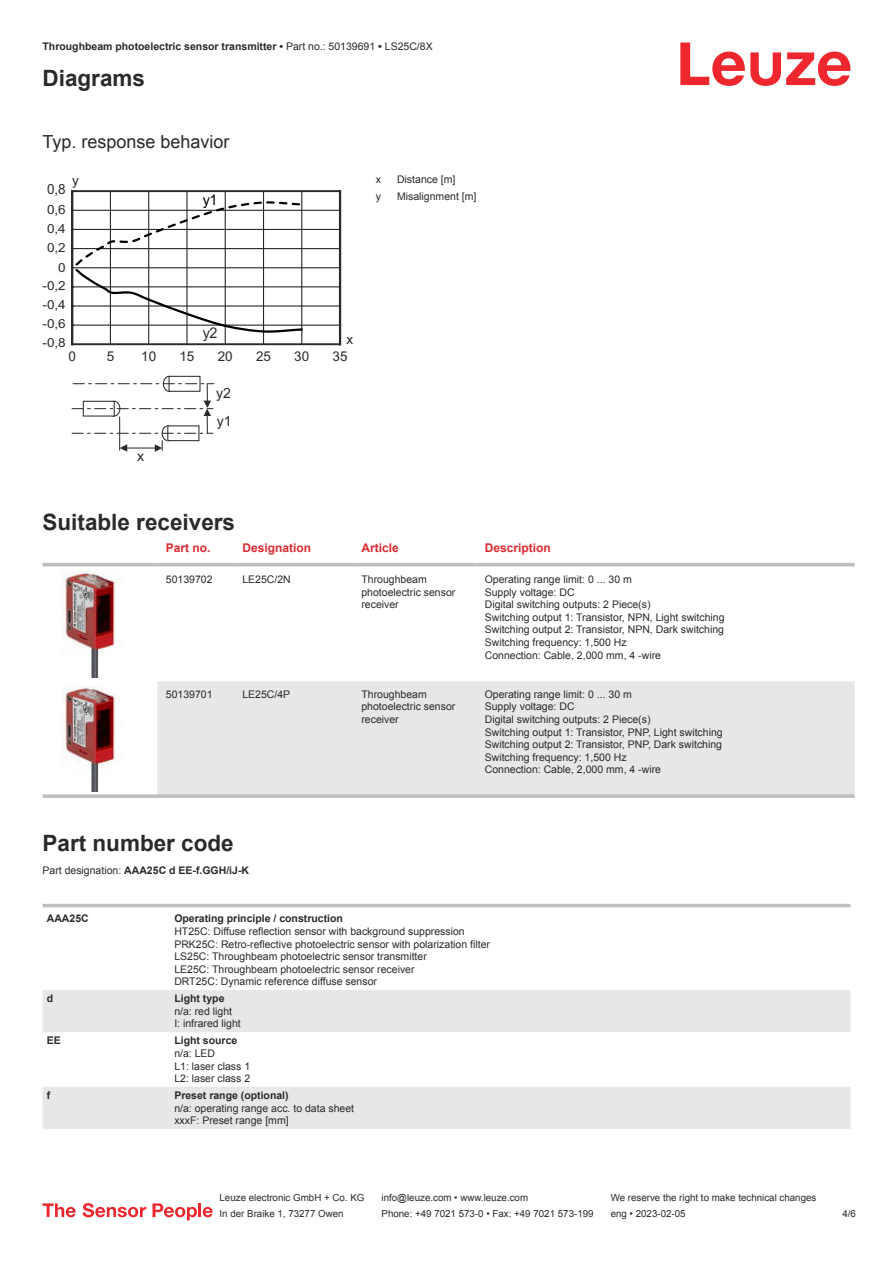
<style>
.page{position:relative;width:893px;height:1263px;background:#fff}
.page>*{position:absolute;margin:0;border:0;box-sizing:border-box;transform-origin:0 0}
.t1{font:700 22.5px "Arial";color:#2b292a}
.t2{font:18px "Arial";color:#2b292a}
.t3{font:14.85px "Arial";color:#2b292a}
.t4{font:14.85px "Arial";color:#000}
.t5{font:14.1px/27.8px "Arial";color:#2b292a}
.t6{font:13.95px "Arial";color:#2b292a;scale:.96 1}
.t7{font:13.5px "Arial";color:#2b292a}
.t8{font:12.75px "Arial";color:#2b292a;scale:1.06 1}
.t9{font:12.45px/19.2px "Arial";color:#2b292a;scale:1.08 1}
.t10{font:700 12px "Arial";color:#db2a30}
.t11{font:10.5px/12.6px "Arial";color:#2b292a}
.t12{font:700 10.5px "Arial";color:#2b292a}
.t13{font:9.75px "Arial";color:#2b292a}
.s1{font-weight:400}
</style>
<div class="page">
<svg style="left:680px;top:43px;width:170px;height:43px"></svg>
<div style="left:157px;top:681px;width:698px;height:113px;background:#e6e7e9"></div>
<hr style="left:43px;top:563px;width:114px;height:3px;background:#bdbfc1">
<hr style="left:157px;top:563px;width:77px;height:3px;background:#bdbfc1">
<hr style="left:234px;top:563px;width:119px;height:3px;background:#bdbfc1">
<hr style="left:353px;top:563px;width:123px;height:3px;background:#bdbfc1">
<hr style="left:476px;top:563px;width:379px;height:3px;background:#bdbfc1">
<svg style="left:43px;top:794px;width:114px;height:4px"></svg>
<hr style="left:157px;top:794px;width:77px;height:4px;background:#bdbfc1">
<hr style="left:234px;top:794px;width:119px;height:4px;background:#bdbfc1">
<hr style="left:353px;top:794px;width:123px;height:4px;background:#bdbfc1">
<hr style="left:476px;top:794px;width:379px;height:4px;background:#bdbfc1">
<img style="left:62px;top:571px;width:55px;height:106px">
<img style="left:62px;top:685px;width:55px;height:107px">
<div style="left:43px;top:903px;width:807px;height:5px;background:#ebeced"></div>
<svg style="left:43px;top:990px;width:807px;height:139px;fill:#e6e7e9"></svg>
<hr style="left:43px;top:904px;width:127px;height:3px;background:#bdbfc1">
<hr style="left:170px;top:904px;width:680px;height:3px;background:#bdbfc1">
<svg style="left:43px;top:1203px;width:33px;height:14px"></svg>
<svg style="left:83px;top:1203px;width:63px;height:14px"></svg>
<svg style="left:153px;top:1203px;width:44px;height:17px"></svg>
<hr style="left:198px;top:1203px;width:3px;height:14px;background:#ed272d">
<svg style="left:203px;top:1207px;width:10px;height:10px"></svg>
<hr style="left:73px;top:210px;width:267px;height:1px;background:#2b292a">
<hr style="left:73px;top:229px;width:267px;height:1px;background:#2b292a">
<hr style="left:74px;top:248px;width:266px;height:1px;background:#2b292a">
<hr style="left:73px;top:267px;width:267px;height:1px;background:#2b292a">
<hr style="left:73px;top:286px;width:267px;height:1px;background:#2b292a">
<hr style="left:73px;top:305px;width:267px;height:2px;background:#2b292a">
<hr style="left:74px;top:325px;width:266px;height:1px;background:#2b292a">
<div style="left:71px;top:190px;width:270px;height:155px;border:2px solid #2b292a"></div>
<hr style="left:71px;top:191px;width:2px;height:153px;background:#2b292a">
<hr style="left:110px;top:191px;width:1px;height:153px;background:#2b292a">
<hr style="left:148px;top:191px;width:1px;height:153px;background:#2b292a">
<hr style="left:186px;top:191px;width:2px;height:153px;background:#2b292a">
<hr style="left:225px;top:191px;width:1px;height:153px;background:#2b292a">
<hr style="left:263px;top:191px;width:1px;height:153px;background:#2b292a">
<hr style="left:301px;top:191px;width:1px;height:153px;background:#2b292a">
<hr style="left:339px;top:191px;width:2px;height:153px;background:#2b292a">
<div style="left:162px;top:425px;width:12px;height:16px;border:1px solid #2b292a;border-radius:50%"></div>
<div style="left:168px;top:426px;width:31px;height:15px;background:#fff"></div>
<div style="left:167px;top:425px;width:32px;height:16px;border:1px solid #2b292a"></div>
<svg style="left:120px;top:441px;width:43px;height:11px"></svg>
<hr style="left:119px;top:417px;width:1px;height:33px;background:#2b292a">
<div style="left:163px;top:376px;width:12px;height:16px;border:1px solid #2b292a;border-radius:50%"></div>
<div style="left:169px;top:376px;width:31px;height:15px;background:#fff"></div>
<div style="left:169px;top:376px;width:31px;height:16px;border:1px solid #2b292a"></div>
<svg style="left:72px;top:383px;width:142px;height:51px"></svg>
<svg style="left:73px;top:200px;width:231px;height:134px"></svg>
<p class="t12" style="left:43px;top:43px;width:392px">Throughbeam photoelectric sensor transmitter • <span class="s1">Part no.: 50139691</span> • <span class="s1">LS25C/8X</span></p>
<h1 class="t1" style="left:43px;top:70px;width:104px">Diagrams</h1>
<h2 class="t2" style="left:43px;top:135px;width:189px">Typ. response behavior</h2>
<p class="t7" style="left:72px;top:175px;width:8px">y</p>
<h3 class="t6" style="left:47px;top:184px;width:21px">0,8</h3>
<p class="t8" style="left:47px;top:204px;width:19px">0,6</p>
<p class="t9" style="left:47px;top:220px;width:19px">0,4</p>
<p class="t9" style="left:47px;top:239px;width:19px">0,2</p>
<p class="t9" style="left:58px;top:259px;width:8px">0</p>
<p class="t9" style="left:43px;top:277px;width:23px">-0,2</p>
<p class="t9" style="left:43px;top:296px;width:23px">-0,4</p>
<p class="t9" style="left:43px;top:315px;width:23px">-0,6 -0,8</p>
<h3 class="t4" style="left:203px;top:194px;width:16px">y1</h3>
<h3 class="t3" style="left:203px;top:327px;width:16px">y2</h3>
<p class="t7" style="left:346px;top:334px;width:8px">x</p>
<p class="t7" style="left:68px;top:351px;width:9px">0</p>
<p class="t7" style="left:141px;top:351px;width:17px">10</p>
<p class="t7" style="left:218px;top:351px;width:17px">20</p>
<p class="t7" style="left:294px;top:351px;width:17px">30</p>
<p class="t7" style="left:107px;top:351px;width:9px">5</p>
<p class="t7" style="left:179px;top:351px;width:17px">15</p>
<p class="t7" style="left:256px;top:351px;width:17px">25</p>
<p class="t7" style="left:333px;top:351px;width:17px">35</p>
<h3 class="t5" style="left:216px;top:380px;width:17px">y2 y1</h3>
<h3 class="t5" style="left:137px;top:444px;width:9px">x</h3>
<p class="t11" style="left:376px;top:174px;width:7px">x</p>
<p class="t11" style="left:397px;top:174px;width:60px">Distance [m]</p>
<p class="t11" style="left:376px;top:191px;width:7px">y</p>
<p class="t11" style="left:397px;top:191px;width:81px">Misalignment [m]</p>
<h1 class="t1" style="left:43px;top:514px;width:194px">Suitable receivers</h1>
<p class="t10" style="left:166px;top:543px;width:46px">Part no.</p>
<p class="t10" style="left:242px;top:543px;width:70px">Designation</p>
<p class="t10" style="left:361px;top:543px;width:39px">Article</p>
<p class="t10" style="left:485px;top:543px;width:68px">Description</p>
<p class="t11" style="left:166px;top:574px;width:48px">50139702</p>
<p class="t11" style="left:242px;top:574px;width:50px">LE25C/2N</p>
<p class="t11" style="left:361px;top:574px;width:95px">Throughbeam photoelectric sensor receiver</p>
<p class="t11" style="left:485px;top:574px;width:241px">Operating range limit: 0 ... 30 m<br>Supply voltage: DC<br>Digital switching outputs: 2 Piece(s)<br>Switching output 1: Transistor, NPN, Light switching Switching output 2: Transistor, NPN, Dark switching Switching frequency: 1,500 Hz<br>Connection: Cable, 2,000 mm, 4 -wire</p>
<p class="t11" style="left:166px;top:689px;width:48px">50139701</p>
<p class="t11" style="left:242px;top:689px;width:49px">LE25C/4P</p>
<p class="t11" style="left:361px;top:689px;width:95px">Throughbeam photoelectric sensor receiver</p>
<p class="t11" style="left:485px;top:689px;width:239px">Operating range limit: 0 ... 30 m<br>Supply voltage: DC<br>Digital switching outputs: 2 Piece(s)<br>Switching output 1: Transistor, PNP, Light switching Switching output 2: Transistor, PNP, Dark switching Switching frequency: 1,500 Hz<br>Connection: Cable, 2,000 mm, 4 -wire</p>
<h1 class="t1" style="left:43px;top:834px;width:193px">Part number code</h1>
<p class="t12" style="left:43px;top:866px;width:208px"><span class="s1">Part designation:</span> AAA25C d EE-f.GGH/iJ-K</p>
<p class="t12" style="left:47px;top:915px;width:43px">AAA25C</p>
<p class="t12" style="left:174px;top:915px;width:170px">Operating principle / construction</p>
<p class="t11" style="left:174px;top:926px;width:317px">HT25C: Diffuse reflection sensor with background suppression PRK25C: Retro-reflective photoelectric sensor with polarization filter LS25C: Throughbeam photoelectric sensor transmitter<br>LE25C: Throughbeam photoelectric sensor receiver<br>DRT25C: Dynamic reference diffuse sensor</p>
<p class="t12" style="left:47px;top:994px;width:8px">d</p>
<p class="t12" style="left:174px;top:994px;width:52px">Light type</p>
<p class="t11" style="left:174px;top:1006px;width:68px">n/a: red light<br>I: infrared light</p>
<p class="t12" style="left:47px;top:1037px;width:16px">EE</p>
<p class="t12" style="left:174px;top:1037px;width:65px">Light source</p>
<p class="t11" style="left:174px;top:1048px;width:77px">n/a: LED<br>L1: laser class 1<br>L2: laser class 2</p>
<p class="t12" style="left:47px;top:1091px;width:5px">f</p>
<p class="t12" style="left:174px;top:1091px;width:116px">Preset range (optional)</p>
<p class="t11" style="left:174px;top:1102px;width:181px">n/a: operating range acc. to data sheet xxxF: Preset range [mm]</p>
<p class="t13" style="left:220px;top:1194px;width:146px">Leuze electronic GmbH + Co. KG</p>
<p class="t13" style="left:381px;top:1194px;width:148px">info@leuze.com • www.leuze.com</p>
<p class="t13" style="left:611px;top:1194px;width:207px">We reserve the right to make technical changes</p>
<p class="t13" style="left:220px;top:1210px;width:126px">In der Braike 1, 73277 Owen</p>
<p class="t13" style="left:381px;top:1210px;width:214px">Phone: +49 7021 573-0 • Fax: +49 7021 573-199</p>
<p class="t13" style="left:611px;top:1210px;width:76px">eng • 2023-02-05</p>
<p class="t13" style="left:842px;top:1210px;width:15px">4 /6</p>
</div>
